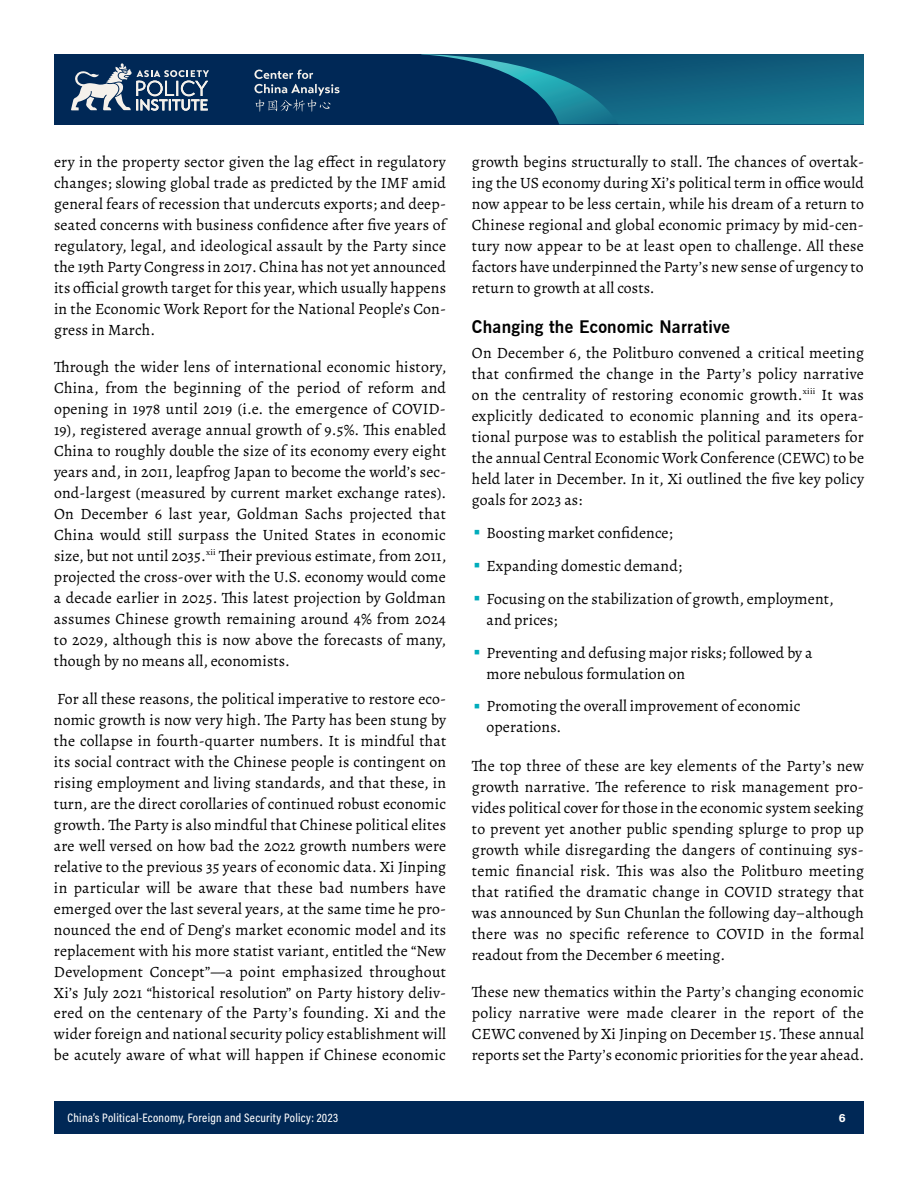
<style>
.page{position:relative;width:918px;height:1188px;background:#fff}
.page>*{position:absolute;margin:0;border:0;box-sizing:border-box;transform-origin:0 0}
.t1{font:700 17.25px "News Gothic BT";letter-spacing:.015em;color:#000}
.t2{font:15.75px/21px "Alegreya";letter-spacing:.01em;color:#000;text-align:justify}
.t3{font:500 12.3px "Acumin Pro Cond";letter-spacing:.025em;color:#fff}
.t4{font:700 12px "Acumin Pro";color:#fff}
.s1{font-family:"Acumin Pro";font-weight:700;font-size:18.75px;color:#00acbb}
</style>
<div class="page">
<div style="left:54px;top:1102px;width:810px;height:32px;background:#002856"></div>
<div style="left:54px;top:54px;width:810px;height:71px;background:#002856"></div>
<svg style="left:71px;top:63px;width:138px;height:48px"></svg>
<svg style="left:421px;top:54px;width:443px;height:70px"></svg>
<svg style="left:254px;top:69px;width:86px;height:43px"></svg>
<p class="t2" style="left:54px;top:151px;width:394px">ery in the property sector given the lag effect in regulatory changes; slowing global trade as predicted by the IMF amid general fears of recession that undercuts exports; and deep&shy;seated concerns with business confidence after five years of regulatory, legal, and ideological assault by the Party since the 19th Party Congress in 2017. China has not yet announced its official growth target for this year, which usually happens in the Economic Work Report for the National People’s Con&shy;gress in March.</p>
<p class="t2" style="left:54px;top:357px;width:394px">Through the wider lens of international economic history, China, from the beginning of the period of reform and opening in 1978 until 2019 (i.e. the emergence of COVID-19), registered average annual growth of 9.5%. This enabled China to roughly double the size of its economy every eight years and, in 2011, leapfrog Japan to become the world’s sec&shy;ond-largest (measured by current market exchange rates).<br>On December 6 last year, Goldman Sachs projected that China would still surpass the United States in economic size, but not until 2035.<sup>xii</sup> Their previous estimate, from 2011, projected the cross-over with the U.S. economy would come a decade earlier in 2025. This latest projection by Goldman assumes Chinese growth remaining around 4% from 2024 to 2029, although this is now above the forecasts of many, though by no means all, economists.</p>
<p class="t2" style="left:54px;top:688px;width:394px">For all these reasons, the political imperative to restore eco&shy;nomic growth is now very high. The Party has been stung by the collapse in fourth-quarter numbers. It is mindful that its social contract with the Chinese people is contingent on rising employment and living standards, and that these, in turn, are the direct corollaries of continued robust economic growth. The Party is also mindful that Chinese political elites are well versed on how bad the 2022 growth numbers were relative to the previous 35 years of economic data. Xi Jinping in particular will be aware that these bad numbers have emerged over the last several years, at the same time he pro&shy;nounced the end of Deng’s market economic model and its replacement with his more statist variant, entitled the “New Development Concept”—a point emphasized throughout Xi’s July 2021 “historical resolution” on Party history deliv&shy;ered on the centenary of the Party’s founding. Xi and the wider foreign and national security policy establishment will be acutely aware of what will happen if Chinese economic</p>
<p class="t2" style="left:472px;top:151px;width:394px">growth begins structurally to stall. The chances of overtak&shy;ing the US economy during Xi’s political term in office would now appear to be less certain, while his dream of a return to Chinese regional and global economic primacy by mid-cen&shy;tury now appear to be at least open to challenge. All these factors have underpinned the Party’s new sense of urgency to return to growth at all costs.</p>
<p class="t1" style="left:472px;top:317px;width:260px">Changing the Economic Narrative</p>
<p class="t2" style="left:472px;top:342px;width:394px">On December 6, the Politburo convened a critical meeting that confirmed the change in the Party’s policy narrative on the centrality of restoring economic growth.<sup>xiii</sup> It was explicitly dedicated to economic planning and its opera&shy;tional purpose was to establish the political parameters for the annual Central Economic Work Conference (CEWC) to be held later in December. In it, Xi outlined the five key policy goals for 2023 as:</p>
<p class="t2" style="left:473px;top:522px;width:201px"><span class="s1">•</span> Boosting market confidence;</p>
<p class="t2" style="left:473px;top:555px;width:210px"><span class="s1">•</span> Expanding domestic demand;</p>
<p class="t2" style="left:487px;top:588px;width:349px;text-indent:-14px"><span class="s1">•</span> Focusing on the stabilization of growth, employment, and prices;</p>
<p class="t2" style="left:487px;top:642px;width:327px;text-indent:-14px"><span class="s1">•</span> Preventing and defusing major risks; followed by a more nebulous formulation on</p>
<p class="t2" style="left:487px;top:696px;width:315px;text-indent:-14px"><span class="s1">•</span> Promoting the overall improvement of economic operations.</p>
<p class="t2" style="left:472px;top:755px;width:394px">The top three of these are key elements of the Party’s new growth narrative. The reference to risk management pro&shy;vides political cover for those in the economic system seeking to prevent yet another public spending splurge to prop up growth while disregarding the dangers of continuing sys&shy;temic financial risk. This was also the Politburo meeting that ratified the dramatic change in COVID strategy that was announced by Sun Chunlan the following day–although there was no specific reference to COVID in the formal readout from the December 6 meeting.</p>
<p class="t2" style="left:472px;top:981px;width:394px">These new thematics within the Party’s changing economic policy narrative were made clearer in the report of the CEWC convened by Xi Jinping on December 15. These annual reports set the Party’s economic priorities for the year ahead.</p>
<p class="t3" style="left:68px;top:1110px;width:272px">China’s Political-Economy, Foreign and Security Policy: 2023</p>
<p class="t4" style="left:839px;top:1109px;width:8px">6</p>
</div>
